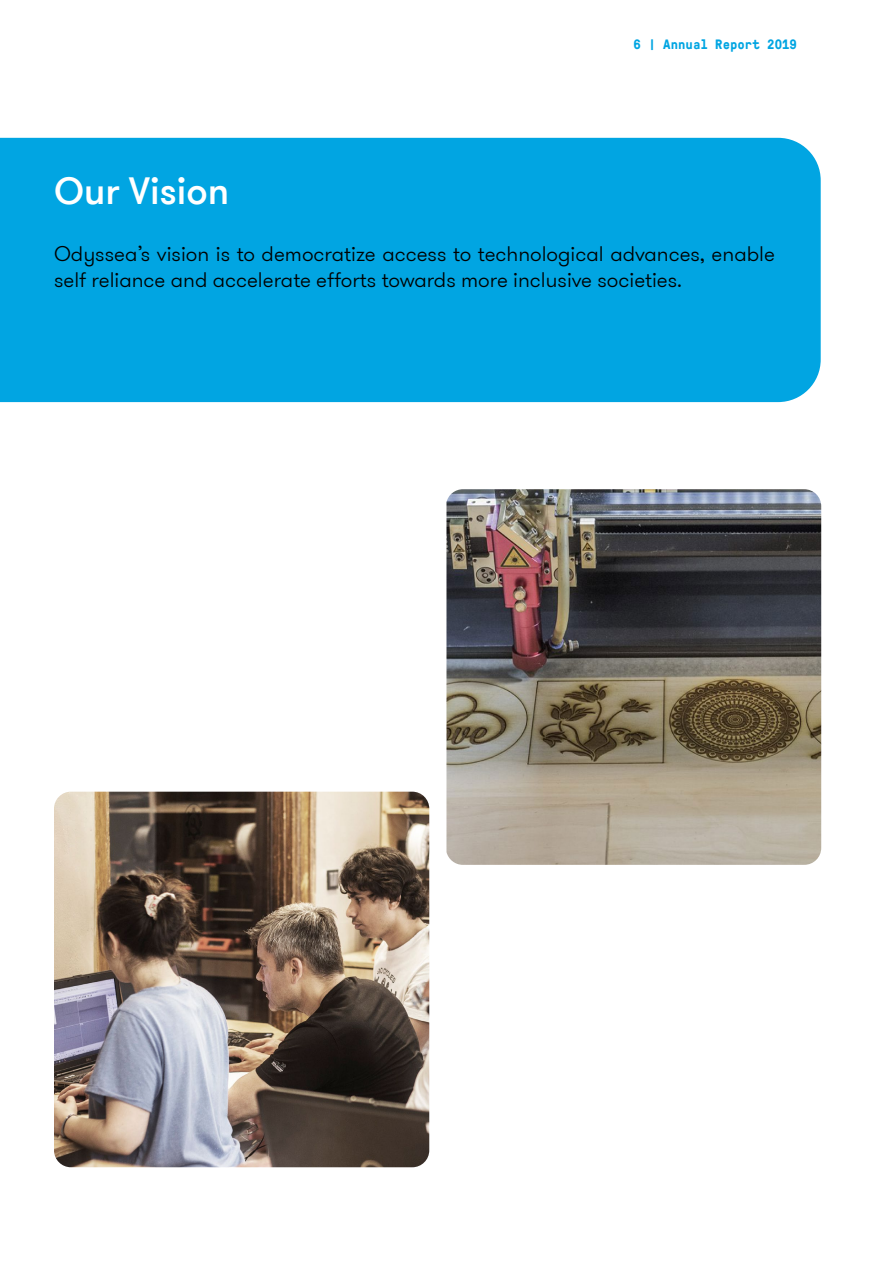
<style>
.page{position:relative;width:893px;height:1263px;background:#fff}
.page>*{position:absolute;margin:0;border:0;box-sizing:border-box;transform-origin:0 0}
.t1{font:500 37.5px "GT Walsheim Pro";color:#fff}
.t2{font:300 21px/25.2px "GT Walsheim Pro";color:#000}
.t3{font:700 13.5px "GT Pressura Mono";color:#01a5e2}
</style>
<div class="page">
<div style="left:0;top:138px;width:821px;height:264px;background:#01a5e2"></div>
<img style="left:446px;top:489px;width:375px;height:376px">
<img style="left:54px;top:792px;width:375px;height:375px">
<h1 class="t1" style="left:54px;top:167px;width:177px">Our Vision</h1>
<p class="t3" style="left:634px;top:35px;width:165px">6 | Annual Report 2019</p>
<p class="t2" style="left:54px;top:242px;width:722px">Odyssea’s vision is to democratize access to technological advances, enable self reliance and accelerate efforts towards more inclusive societies.</p>
</div>
